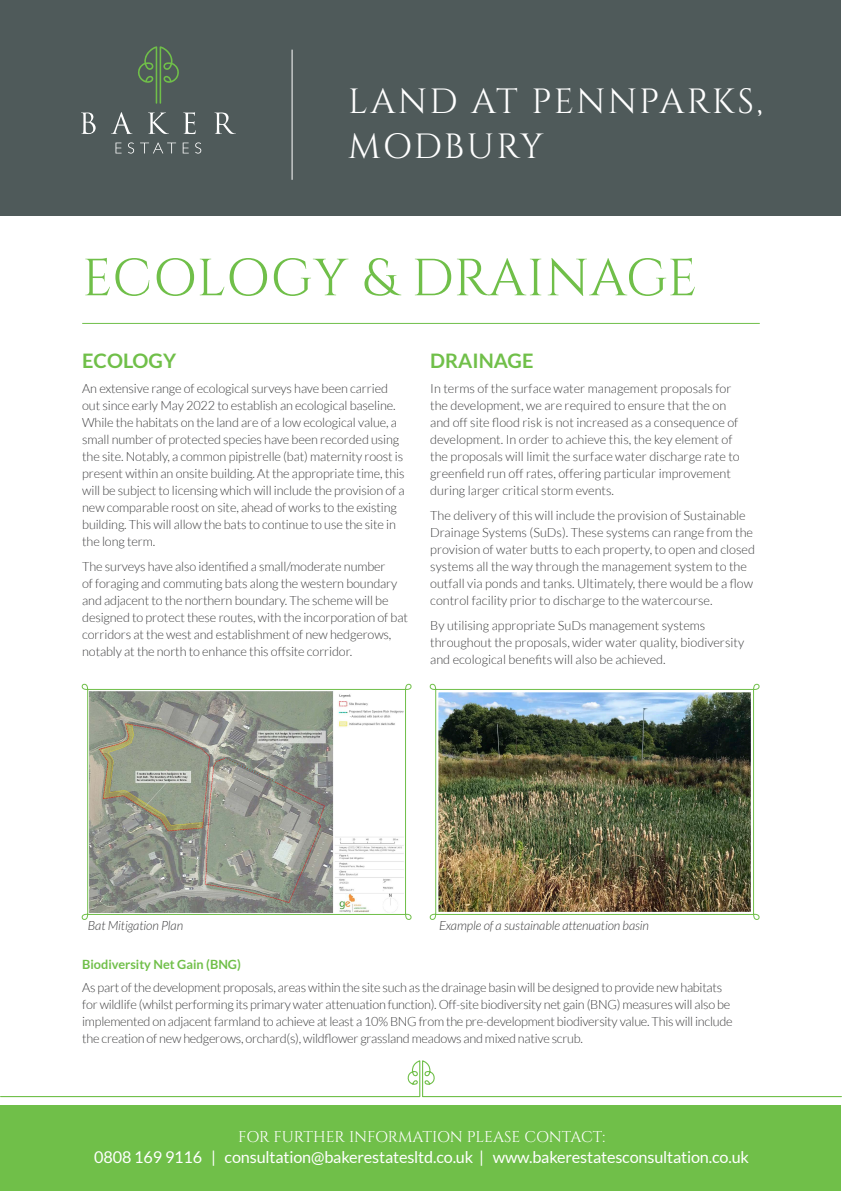
<style>
.page{position:relative;width:842px;height:1191px;background:#fff}
.page>*{position:absolute;margin:0;border:0;box-sizing:border-box;transform-origin:0 0}
.t1{font:52.1px "Cinzel";color:#70bf49}
.t2{font:35px/45px "Cinzel";letter-spacing:.06em;color:#fff}
.t3{font:700 20px "Lato";color:#70bf49}
.t4{font:16.2px "Lato";letter-spacing:-.01em;color:#fff}
.t5{font:15.5px "Cinzel";letter-spacing:-.01em;color:#fff}
.t6{font:300 12.7px/17px "Lato";letter-spacing:-.01em;color:#3e3e3f}
.t7{font:italic 300 12.7px "Lato";letter-spacing:-.01em;color:#3e3e3f}
.t8{font:700 12.7px "Lato";color:#70bf49}
</style>
<div class="page">
<div style="left:1px;top:0;width:840px;height:216px;background:#4f5a5a"></div>
<svg style="left:138px;top:46px;width:41px;height:58px"></svg>
<svg style="left:81px;top:112px;width:155px;height:22px"></svg>
<svg style="left:116px;top:142px;width:85px;height:12px"></svg>
<hr style="left:82px;top:323px;width:678px;height:1px;background:#70bf49">
<div style="left:1px;top:1105px;width:840px;height:86px;background:#70bf49"></div>
<svg style="left:0;top:1060px;width:842px;height:37px"></svg>
<svg style="left:81px;top:683px;width:331px;height:237px"></svg>
<img style="left:429px;top:683px;width:331px;height:237px">
<hr style="left:292px;top:50px;width:1px;height:130px;background:#fff">
<p class="t2" style="left:348px;top:78px;width:416px">LAND AT PENNPARKS,<br>MODBURY</p>
<p class="t1" style="left:82px;top:247px;width:616px">ECOLOGY &amp; DRAINAGE</p>
<p class="t3" style="left:82px;top:349px;width:95px">ECOLOGY</p>
<p class="t6" style="left:82px;top:380px;width:324px">An extensive range of ecological surveys have been carried out since early May 2022 to establish an ecological baseline.<br>While the habitats on the land are of a low ecological value, a small number of protected species have been recorded using the site. Notably, a common pipistrelle (bat) maternity roost is present within an onsite building. At the appropriate time, this will be subject to licensing which will include the provision of a new comparable roost on site, ahead of works to the existing building. This will allow the bats to continue to use the site in the long term.</p>
<p class="t6" style="left:82px;top:558px;width:327px">The surveys have also identified a small/moderate number<br>of foraging and commuting bats along the western boundary and adjacent to the northern boundary. The scheme will be designed to protect these routes, with the incorporation of bat corridors at the west and establishment of new hedgerows, notably at the north to enhance this offsite corridor.</p>
<p class="t3" style="left:430px;top:349px;width:105px">DRAINAGE</p>
<p class="t6" style="left:430px;top:380px;width:311px">In terms of the surface water management proposals for the development, we are required to ensure that the on and off site flood risk is not increased as a consequence of development. In order to achieve this, the key element of the proposals will limit the surface water discharge rate to greenfield run off rates, offering particular improvement during larger critical storm events.</p>
<p class="t6" style="left:430px;top:507px;width:326px">The delivery of this will include the provision of Sustainable Drainage Systems (SuDs). These systems can range from the provision of water butts to each property, to open and closed systems all the way through the management system to the outfall via ponds and tanks. Ultimately, there would be a flow control facility prior to discharge to the watercourse.</p>
<p class="t6" style="left:430px;top:617px;width:315px">By utilising appropriate SuDs management systems throughout the proposals, wider water quality, biodiversity and ecological benefits will also be achieved.</p>
<p class="t7" style="left:88px;top:919px;width:97px">Bat Mitigation Plan</p>
<p class="t7" style="left:439px;top:919px;width:211px">Example of a sustainable attenuation basin</p>
<p class="t8" style="left:82px;top:957px;width:160px">Biodiversity Net Gain (BNG)</p>
<p class="t6" style="left:82px;top:978px;width:652px">As part of the development proposals, areas within the site such as the drainage basin will be designed to provide new habitats for wildlife (whilst performing its primary water attenuation function). Off-site biodiversity net gain (BNG) measures will also be implemented on adjacent farmland to achieve at least a 10% BNG from the pre-development biodiversity value. This will include the creation of new hedgerows, orchard(s), wildflower grassland meadows and mixed native scrub.</p>
<p class="t5" style="left:238px;top:1127px;width:368px">FOR FURTHER INFORMATION PLEASE CONTACT:</p>
<p class="t4" style="left:94px;top:1147px;width:656px">0808 169 9116 | consultation@bakerestatesltd.co.uk | www.bakerestatesconsultation.co.uk</p>
</div>
